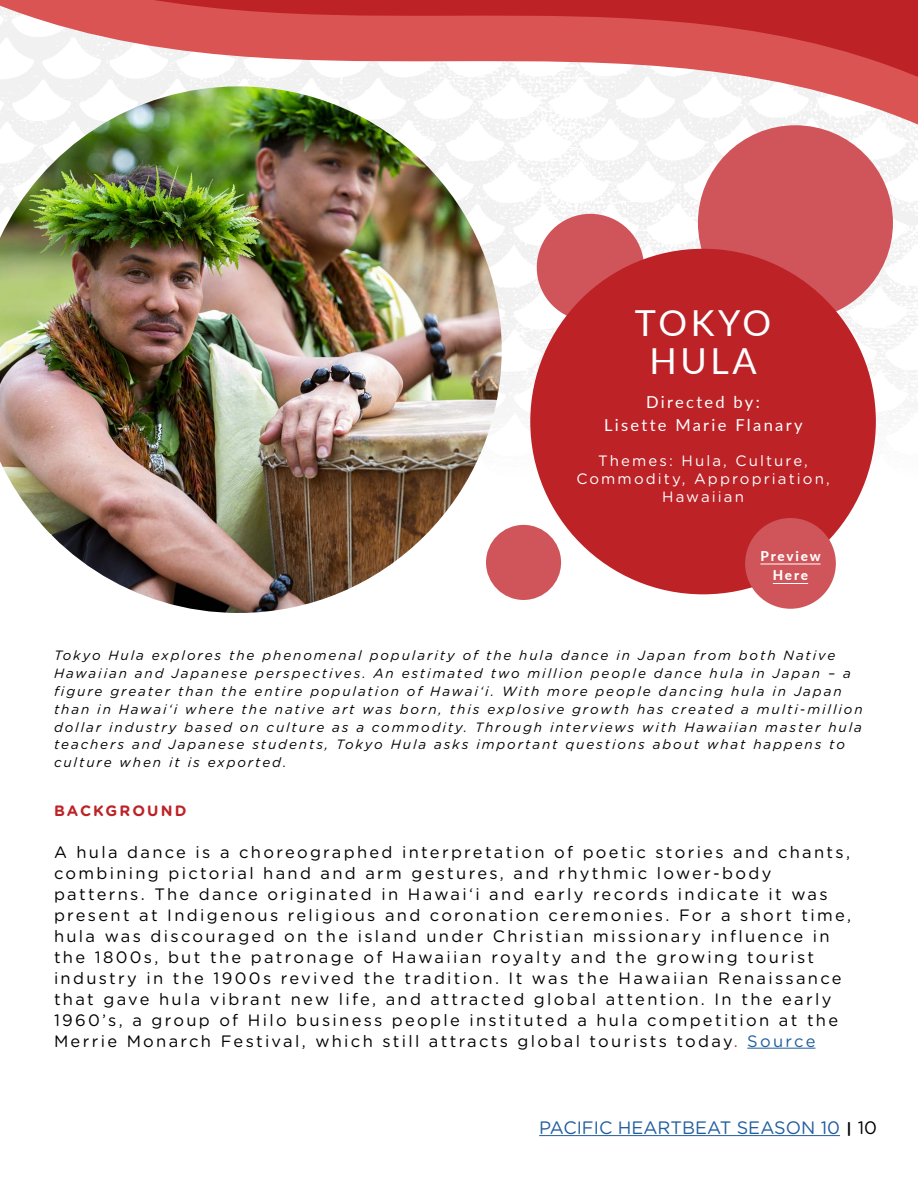
<style>
.page{position:relative;width:918px;height:1188px;background:#fff}
.page>*{position:absolute;margin:0;border:0;box-sizing:border-box;transform-origin:0 0}
.t1{font:35.85px/37px "Lato";letter-spacing:.1em;color:#fff;text-align:center}
.t2{font:18px "Gotham Rounded";color:#215e9e}
.t3{font:16.5px/21px "Gotham Rounded";letter-spacing:.14em;color:#000}
.t4{font:16.5px/22.5px "Lato";letter-spacing:.14em;color:#fff;text-align:center}
.t5{font:15px/18px "Gotham Rounded";letter-spacing:.14em;color:#fff;text-align:center}
.t6{font:700 15px "Gotham Rounded";letter-spacing:.14em;color:#bd2227}
.t7{font:italic 13.5px/18px "Gotham Rounded";letter-spacing:.14em;color:#000}
.t8{font:800 13.5px/19.5px "Lato";letter-spacing:.13em;color:#fff;text-align:center}
.s1{color:#bd2227}
.s2{color:#215e9e}
.s3{font-weight:700;font-size:15px;color:#000}
.s4{color:#000}
</style>
<div class="page">
<hr style="left:539px;top:1135px;width:301px;height:1px;background:#215e9e">
<img style="left:502px;top:140px;width:416px;height:336px">
<svg style="left:502px;top:94px;width:416px;height:46px"></svg>
<svg style="left:0;top:0;width:918px;height:94px;fill:#db5454"></svg>
<img style="left:0;top:86px;width:502px;height:527px">
<div style="left:698px;top:125px;width:195px;height:195px;background:#cf555a;border-radius:50%"></div>
<div style="left:537px;top:214px;width:107px;height:107px;background:#cf555a;border-radius:50%"></div>
<div style="left:530px;top:249px;width:346px;height:345px;background:#bd2227;border-radius:50%"></div>
<div style="left:486px;top:525px;width:75px;height:75px;background:#cf555a;border-radius:50%"></div>
<hr style="left:747px;top:1048px;width:68px;height:1px;background:#215e9e">
<div style="left:745px;top:518px;width:91px;height:91px;background:#cf555a;border-radius:50%"></div>
<hr style="left:760px;top:564px;width:61px;height:1px;background:#fff">
<hr style="left:773px;top:583px;width:35px;height:1px;background:#fff">
<h1 class="t1" style="left:635px;top:303px;width:138px">TOKYO<br>HULA</h1>
<p class="t4" style="left:604px;top:390px;width:200px">Directed by:<br>Lisette Marie Flanary</p>
<p class="t5" style="left:576px;top:452px;width:255px">Themes: Hula, Culture,<br>Commodity, Appropriation,<br>Hawaiian</p>
<p class="t8" style="left:760px;top:546px;width:62px">Preview<br>Here</p>
<p class="t7" style="left:54px;top:645px;width:810px">Tokyo Hula explores the phenomenal popularity of the hula dance in Japan from both Native Hawaiian and Japanese perspectives. An estimated two million people dance hula in Japan – a figure greater than the entire population of Hawai‘i. With more people dancing hula in Japan than in Hawai‘i where the native art was born, this explosive growth has created a multi-million dollar industry based on culture as a commodity. Through interviews with Hawaiian master hula teachers and Japanese students, Tokyo Hula asks important questions about what happens to culture when it is exported.</p>
<p class="t6" style="left:54px;top:799px;width:134px">BACKGROUND</p>
<p class="t3" style="left:54px;top:840px;width:799px">A hula dance is a choreographed interpretation of poetic stories and chants, combining pictorial hand and arm gestures, and rhythmic lower-body patterns. The dance originated in Hawai‘i and early records indicate it was present at Indigenous religious and coronation ceremonies. For a short time, hula was discouraged on the island under Christian missionary influence in the 1800s, but the patronage of Hawaiian royalty and the growing tourist industry in the 1900s revived the tradition. It was the Hawaiian Renaissance that gave hula vibrant new life, and attracted global attention. In the early 1960’s, a group of Hilo business people instituted a hula competition at the Merrie Monarch Festival, which still attracts global tourists today<span class="s1">.</span> <span class="s2">Source</span></p>
<p class="t2" style="left:539px;top:1115px;width:339px">PACIFIC HEARTBEAT SEASON 10 <span class="s3">|</span> <span class="s4">10</span></p>
</div>
